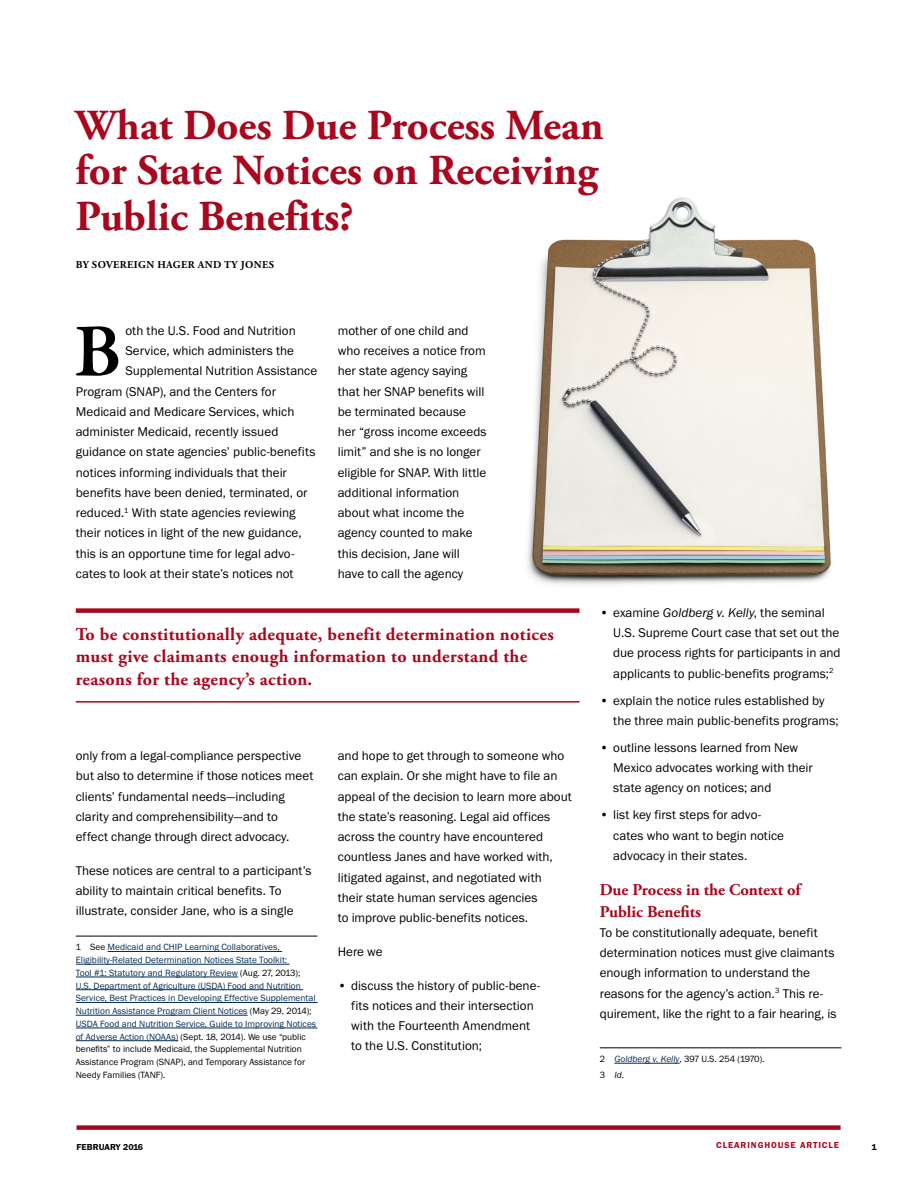
<style>
.page{position:relative;width:918px;height:1188px;background:#fff}
.page>*{position:absolute;margin:0;border:0;box-sizing:border-box;transform-origin:0 0}
.t1{font:600 76.65px "Garamond Premr Pro";color:#000}
.t2{font:700 42.75px/45.6px "Adobe Garamond Pro";color:#a8071e}
.t3{font:700 18px/22.5px "Adobe Garamond Pro";letter-spacing:.02em;color:#a8071e}
.t4{font:700 16.5px/21.6px "Adobe Garamond Pro";color:#a8071e}
.t5{font:13.2px/20.2px "Franklin Gothic";color:#000}
.t6{font:700 10.5px "Adobe Garamond Pro";letter-spacing:.04em;color:#000}
.t7{font:9.3px/12.8px "Franklin Gothic";color:#002b54}
.t8{font:9.3px/15.8px "Franklin Gothic";color:#000}
.t9{font:9px "Franklin Gothic Dem Bld";letter-spacing:.1em;color:#a8071e}
.t10{font:9px "Franklin Gothic Dem Bld";letter-spacing:.01em;color:#000}
.s1{color:#000}
.s2{font-family:"Franklin Gothic Itl"}
.s3{font-family:"Franklin Gothic Itl";color:#002b54}
</style>
<div class="page">
<div style="left:76px;top:1125px;width:765px;height:5px;background:#a8071e"></div>
<img style="left:527px;top:197px;width:304px;height:388px">
<hr style="left:76px;top:936px;width:242px;height:1px;background:#000">
<hr style="left:108px;top:951px;width:174px;height:1px;background:#002b54">
<hr style="left:76px;top:964px;width:214px;height:1px;background:#002b54">
<hr style="left:76px;top:977px;width:162px;height:1px;background:#002b54">
<hr style="left:76px;top:989px;width:227px;height:1px;background:#002b54">
<hr style="left:76px;top:1002px;width:242px;height:1px;background:#002b54">
<hr style="left:76px;top:1015px;width:172px;height:1px;background:#002b54">
<hr style="left:76px;top:1028px;width:242px;height:1px;background:#002b54">
<hr style="left:76px;top:1040px;width:102px;height:1px;background:#002b54">
<hr style="left:600px;top:1047px;width:242px;height:1px;background:#000">
<hr style="left:614px;top:1063px;width:66px;height:1px;background:#002b54">
<div style="left:76px;top:608px;width:504px;height:5px;background:#a8071e"></div>
<hr style="left:76px;top:701px;width:504px;height:2px;background:#a8071e">
<h2 class="t2" style="left:76px;top:103px;width:530px">What Does Due Process Mean for State Notices on Receiving<br>Public Benefits?</h2>
<p class="t6" style="left:76px;top:259px;width:200px">BY SOVEREIGN HAGER AND TY JONES</p>
<h1 class="t1" style="left:74px;top:305px;width:49px">B</h1>
<p class="t5" style="left:125px;top:321px;width:172px">oth the U.S. Food and Nutrition</p>
<p class="t5" style="left:125px;top:342px;width:170px">Service, which administers the</p>
<p class="t5" style="left:125px;top:362px;width:193px">Supplemental Nutrition Assistance</p>
<p class="t5" style="left:76px;top:382px;width:202px">Program (SNAP), and the Centers for</p>
<p class="t5" style="left:76px;top:402px;width:220px">Medicaid and Medicare Services, which</p>
<p class="t5" style="left:76px;top:423px;width:204px">administer Medicaid, recently issued</p>
<p class="t5" style="left:76px;top:443px;width:241px">guidance on state agencies’ public-benefits</p>
<p class="t5" style="left:76px;top:463px;width:213px">notices informing individuals that their</p>
<p class="t5" style="left:76px;top:483px;width:233px">benefits have been denied, terminated, or</p>
<p class="t5" style="left:76px;top:504px;width:221px">reduced.<sup>1</sup> With state agencies reviewing</p>
<p class="t5" style="left:76px;top:524px;width:227px">their notices in light of the new guidance,</p>
<p class="t5" style="left:76px;top:544px;width:220px">this is an opportune time for legal advo-</p>
<p class="t5" style="left:76px;top:564px;width:219px">cates to look at their state’s notices not</p>
<p class="t5" style="left:338px;top:321px;width:150px">mother of one child and who receives a notice from her state agency saying that her SNAP benefits will be terminated because her “gross income exceeds limit” and she is no longer eligible for SNAP. With little additional information about what income the agency counted to make this decision, Jane will have to call the agency</p>
<h3 class="t3" style="left:76px;top:623px;width:480px">To be constitutionally adequate, benefit determination notices must give claimants enough information to understand the reasons for the agency’s action.</h3>
<p class="t5" style="left:76px;top:747px;width:239px">only from a legal-compliance perspective but also to determine if those notices meet clients’ fundamental needs—including clarity and comprehensibility—and to effect change through direct advocacy.</p>
<p class="t5" style="left:76px;top:861px;width:237px">These notices are central to a participant’s ability to maintain critical benefits. To illustrate, consider Jane, who is a single</p>
<p class="t7" style="left:76px;top:942px;width:242px"><span class="s1">1 See</span> Medicaid and CHIP Learning Collaboratives, Eligibility-Related Determination Notices State Toolkit:<br>Tool #1: Statutory and Regulatory Review <span class="s1">(Aug. 27, 2013); </span>U.S. Department of Agriculture (USDA) Food and Nutrition Service, Best Practices in Developing Effective Supplemental Nutrition Assistance Program Client Notices <span class="s1">(May 29, 2014); </span>USDA Food and Nutrition Service, Guide to Improving Notices of Adverse Action (NOAAs) <span class="s1">(Sept. 18, 2014). We use “public benefits” to include Medicaid, the Supplemental Nutrition Assistance Program (SNAP), and Temporary Assistance for Needy Families (TANF).</span></p>
<p class="t5" style="left:338px;top:747px;width:236px">and hope to get through to someone who can explain. Or she might have to file an appeal of the decision to learn more about the state’s reasoning. Legal aid offices across the country have encountered countless Janes and have worked with, litigated against, and negotiated with<br>their state human services agencies<br>to improve public-benefits notices.</p>
<p class="t5" style="left:338px;top:943px;width:46px">Here we</p>
<p class="t5" style="left:351px;top:976px;width:190px;text-indent:-14px">• discuss the history of public-bene&shy;fits notices and their intersection with the Fourteenth Amendment to the U.S. Constitution;</p>
<p class="t5" style="left:613px;top:603px;width:229px;text-indent:-14px">• examine <span class="s2">Goldberg v. Kelly</span>, the seminal U.S. Supreme Court case that set out the due process rights for participants in and applicants to public-benefits programs;<sup>2</sup></p>
<p class="t5" style="left:613px;top:691px;width:227px;text-indent:-14px">• explain the notice rules established by the three main public-benefits programs;</p>
<p class="t5" style="left:613px;top:738px;width:201px;text-indent:-14px">• outline lessons learned from New<br>Mexico advocates working with their state agency on notices; and</p>
<p class="t5" style="left:613px;top:806px;width:172px;text-indent:-14px">• list key first steps for advo&shy;cates who want to begin notice advocacy in their states.</p>
<p class="t4" style="left:600px;top:879px;width:202px">Due Process in the Context of<br>Public Benefits</p>
<p class="t5" style="left:600px;top:923px;width:238px">To be constitutionally adequate, benefit determination notices must give claimants enough information to understand the reasons for the agency’s action.<sup>3</sup> This re&shy;quirement, like the right to a fair hearing, is</p>
<p class="t8" style="left:600px;top:1052px;width:166px">2 <span class="s3">Goldberg v. Kelly</span>, 397 U.S. 254 (1970).<br>3 <span class="s2">Id</span>.</p>
<p class="t10" style="left:76px;top:1141px;width:68px">FEBRUARY 2016</p>
<p class="t9" style="left:716px;top:1139px;width:124px">CLEARINGHOUSE ARTICLE</p>
<p class="t10" style="left:872px;top:1141px;width:6px">1</p>
</div>
